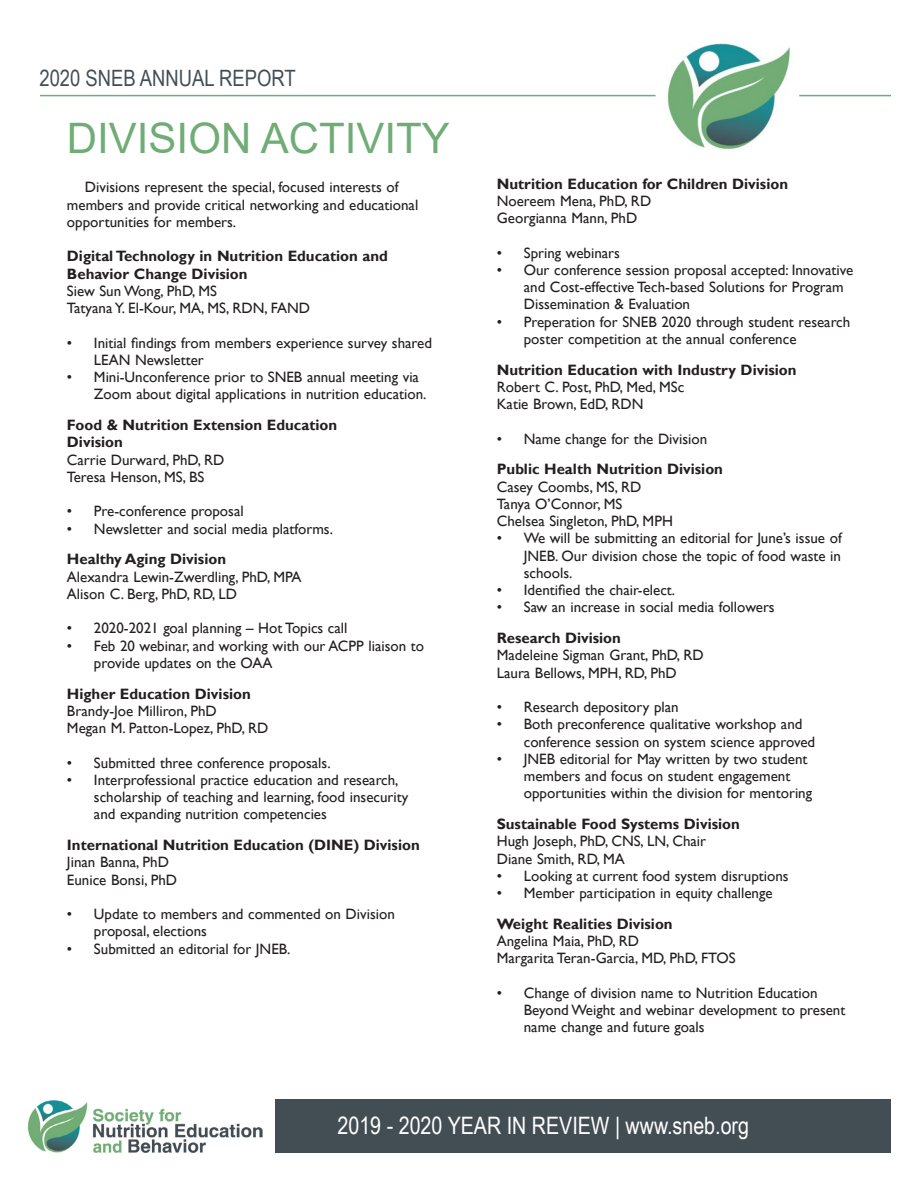
<style>
.page{position:relative;width:918px;height:1188px;background:#fff}
.page>*{position:absolute;margin:0;border:0;box-sizing:border-box;transform-origin:0 0}
.t1{font:42px "Arial";color:#70ac75}
.t2{font:24px "Arial Narrow";color:#fff}
.t3{font:22.5px "Arial Narrow";color:#434e54}
.t4{font:15px/17.2px "Gill Sans";color:#231f20}
.t5{font:700 15px/17.2px "Gill Sans";color:#231f20}
</style>
<div class="page">
<hr style="left:40px;top:95px;width:616px;height:1px;background:#70ac75">
<hr style="left:799px;top:95px;width:92px;height:1px;background:#70ac75">
<img style="left:667px;top:43px;width:123px;height:107px">
<div style="left:275px;top:1099px;width:616px;height:54px;background:#434e54"></div>
<img style="left:27px;top:1100px;width:235px;height:53px">
<h3 class="t3" style="left:39px;top:62px;width:258px">2020 SNEB ANNUAL REPORT</h3>
<h1 class="t1" style="left:67px;top:109px;width:384px">DIVISION ACTIVITY</h1>
<p class="t4" style="left:67px;top:179px;width:353px;text-indent:18px">Divisions represent the special, focused interests of members and provide critical networking and educational opportunities for members.</p>
<p class="t5" style="left:67px;top:248px;width:323px">Digital Technology in Nutrition Education and<br>Behavior Change Division</p>
<p class="t4" style="left:67px;top:283px;width:245px">Siew Sun Wong, PhD, MS<br>Tatyana Y. El-Kour, MA, MS, RDN, FAND</p>
<p class="t4" style="left:94px;top:334px;width:340px;text-indent:-27px">• Initial findings from members experience survey shared<br>LEAN Newsletter</p>
<p class="t4" style="left:94px;top:369px;width:334px;text-indent:-27px">• Mini-Unconference prior to SNEB annual meeting via<br>Zoom about digital applications in nutrition education.</p>
<p class="t5" style="left:67px;top:417px;width:272px">Food &amp; Nutrition Extension Education<br>Division</p>
<p class="t4" style="left:67px;top:451px;width:159px">Carrie Durward, PhD, RD<br>Teresa Henson, MS, BS</p>
<p class="t4" style="left:67px;top:503px;width:178px">• Pre-conference proposal</p>
<p class="t4" style="left:67px;top:520px;width:268px">• Newsletter and social media platforms.</p>
<p class="t5" style="left:67px;top:551px;width:161px">Healthy Aging Division</p>
<p class="t4" style="left:67px;top:568px;width:236px">Alexandra Lewin-Zwerdling, PhD, MPA<br>Alison C. Berg, PhD, RD, LD</p>
<p class="t4" style="left:67px;top:620px;width:282px">• 2020-2021 goal planning – Hot Topics call</p>
<p class="t4" style="left:94px;top:637px;width:332px;text-indent:-27px">• Feb 20 webinar, and working with our ACPP liaison to provide updates on the OAA</p>
<p class="t5" style="left:67px;top:685px;width:185px">Higher Education Division</p>
<p class="t4" style="left:67px;top:703px;width:203px">Brandy-Joe Milliron, PhD<br>Megan M. Patton-Lopez, PhD, RD</p>
<p class="t4" style="left:67px;top:754px;width:265px">• Submitted three conference proposals.</p>
<p class="t4" style="left:94px;top:772px;width:316px;text-indent:-27px">• Interprofessional practice education and research, scholarship of teaching and learning, food insecurity and expanding nutrition competencies</p>
<p class="t5" style="left:67px;top:837px;width:354px">International Nutrition Education (DINE) Division</p>
<p class="t4" style="left:67px;top:854px;width:112px">Jinan Banna, PhD<br>Eunice Bonsi, PhD</p>
<p class="t4" style="left:94px;top:906px;width:302px;text-indent:-27px">• Update to members and commented on Division proposal, elections</p>
<p class="t4" style="left:67px;top:940px;width:225px">• Submitted an editorial for JNEB.</p>
<p class="t5" style="left:497px;top:175px;width:293px">Nutrition Education for Children Division</p>
<p class="t4" style="left:497px;top:192px;width:156px">Noereem Mena, PhD, RD<br>Georgianna Mann, PhD</p>
<p class="t4" style="left:497px;top:244px;width:125px">• Spring webinars</p>
<p class="t4" style="left:524px;top:261px;width:331px;text-indent:-27px">• Our conference session proposal accepted: Innovative and Cost-effective Tech-based Solutions for Program<br>Dissemination &amp; Evaluation</p>
<p class="t4" style="left:524px;top:313px;width:328px;text-indent:-27px">• Preperation for SNEB 2020 through student research poster competition at the annual conference</p>
<p class="t5" style="left:497px;top:361px;width:301px">Nutrition Education with Industry Division</p>
<p class="t4" style="left:497px;top:378px;width:189px">Robert C. Post, PhD, Med, MSc<br>Katie Brown, EdD, RDN</p>
<p class="t4" style="left:497px;top:430px;width:212px">• Name change for the Division</p>
<p class="t5" style="left:497px;top:461px;width:228px">Public Health Nutrition Division</p>
<p class="t4" style="left:497px;top:478px;width:178px">Casey Coombs, MS, RD<br>Tanya O’Connor, MS<br>Chelsea Singleton, PhD, MPH</p>
<p class="t4" style="left:524px;top:530px;width:319px;text-align:justify;text-indent:-27px">• We will be submitting an editorial for June’s issue of JNEB. Our division chose the topic of food waste in schools.</p>
<p class="t4" style="left:497px;top:582px;width:180px">• Identified the chair-elect.</p>
<p class="t4" style="left:497px;top:599px;width:279px">• Saw an increase in social media followers</p>
<p class="t5" style="left:497px;top:630px;width:126px">Research Division</p>
<p class="t4" style="left:497px;top:647px;width:208px">Madeleine Sigman Grant, PhD, RD<br>Laura Bellows, MPH, RD, PhD</p>
<p class="t4" style="left:497px;top:699px;width:184px">• Research depository plan</p>
<p class="t4" style="left:524px;top:716px;width:293px;text-indent:-27px">• Both preconference qualitative workshop and conference session on system science approved</p>
<p class="t4" style="left:524px;top:750px;width:290px;text-indent:-27px">• JNEB editorial for May written by two student members and focus on student engagement opportunities within the division for mentoring</p>
<p class="t5" style="left:497px;top:816px;width:245px">Sustainable Food Systems Division</p>
<p class="t4" style="left:497px;top:833px;width:211px">Hugh Joseph, PhD, CNS, LN, Chair<br>Diane Smith, RD, MA</p>
<p class="t4" style="left:497px;top:867px;width:293px">• Looking at current food system disruptions</p>
<p class="t4" style="left:497px;top:885px;width:277px">• Member participation in equity challenge</p>
<p class="t5" style="left:497px;top:916px;width:177px">Weight Realities Division</p>
<p class="t4" style="left:497px;top:933px;width:240px">Angelina Maia, PhD, RD<br>Margarita Teran-Garcia, MD, PhD, FTOS</p>
<p class="t4" style="left:524px;top:984px;width:323px;text-indent:-27px">• Change of division name to Nutrition Education<br>Beyond Weight and webinar development to present name change and future goals</p>
<h2 class="t2" style="left:338px;top:1108px;width:413px">2019 - 2020 YEAR IN REVIEW | www.sneb.org</h2>
</div>
